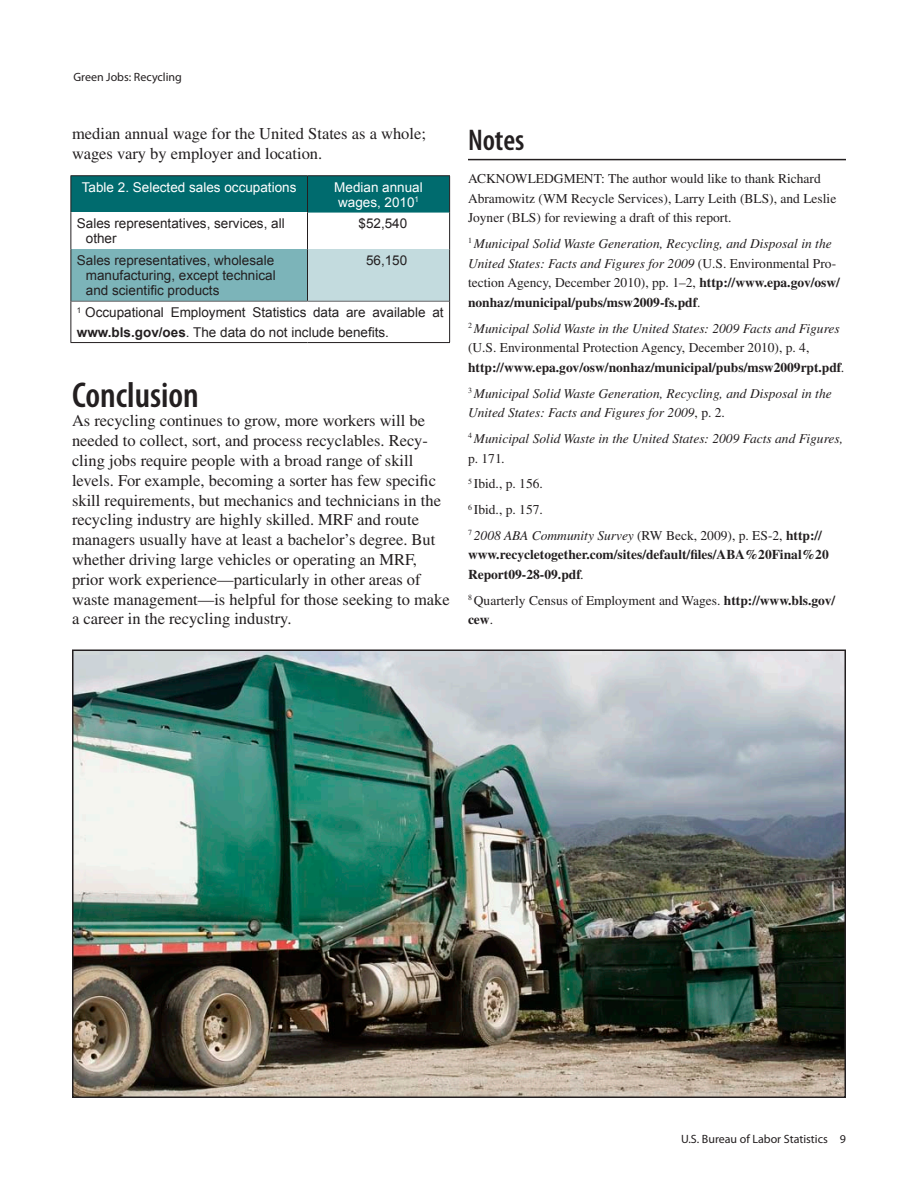
<style>
.page{position:relative;width:918px;height:1188px;background:#fff}
.page>*{position:absolute;margin:0;border:0;box-sizing:border-box;transform-origin:0 0}
.t1{font:600 condensed 36px "Myriad Pro";color:#231f20}
.Heading_--_Sub-Sub{font:600 condensed 30px "Myriad Pro";color:#231f20}
.Body_Copy_--_No_Inde{font:16.5px/19.8px "Times";color:#231f20}
.Endnote__text{font:italic 13.5px/19.6px "Times";color:#231f20}
.Endnote__text-2{font:700 13.5px/19.6px "Times";color:#231f20}
.Endnote__text-3{font:13.5px/19.6px "Times";color:#231f20}
.t2{font:13.5px/15px "Arial";color:#231f20}
.t3{font:13.5px/15px "Arial";color:#fff}
.t4{font:12px "Myriad Pro";color:#231f20}
.s1{font-weight:700}
.s2{font-style:normal}
.s3{font-weight:700;font-style:normal}
.s4{font-weight:400;font-style:italic}
.s5{font-weight:400}
</style>
<div class="page">
<img style="left:75px;top:653px;width:768px;height:442px">
<div style="left:72px;top:650px;width:774px;height:448px;border:2px solid #231f20"></div>
<div style="left:71px;top:176px;width:378px;height:37px;background:#006b6e"></div>
<div style="left:71px;top:249px;width:237px;height:52px;background:#7cb4b9"></div>
<div style="left:308px;top:249px;width:142px;height:52px;background:#c3dbde"></div>
<hr style="left:449px;top:213px;width:1px;height:36px;background:#231f20">
<hr style="left:449px;top:249px;width:1px;height:52px;background:#231f20">
<hr style="left:307px;top:176px;width:1px;height:37px;background:#231f20">
<hr style="left:70px;top:213px;width:1px;height:36px;background:#231f20">
<hr style="left:307px;top:213px;width:1px;height:36px;background:#231f20">
<hr style="left:70px;top:249px;width:1px;height:52px;background:#231f20">
<hr style="left:307px;top:249px;width:1px;height:52px;background:#231f20">
<hr style="left:70px;top:175px;width:238px;height:1px;background:#231f20">
<hr style="left:70px;top:176px;width:1px;height:37px;background:#231f20">
<hr style="left:308px;top:175px;width:142px;height:1px;background:#231f20">
<hr style="left:449px;top:176px;width:1px;height:37px;background:#231f20">
<hr style="left:71px;top:301px;width:237px;height:1px;background:#636366">
<hr style="left:308px;top:301px;width:141px;height:1px;background:#636366">
<hr style="left:70px;top:301px;width:1px;height:41px;background:#231f20">
<hr style="left:449px;top:301px;width:1px;height:41px;background:#231f20">
<hr style="left:70px;top:342px;width:238px;height:1px;background:#231f20">
<hr style="left:308px;top:342px;width:142px;height:1px;background:#231f20">
<hr style="left:468px;top:159px;width:378px;height:1px;background:#231f20">
<p class="t4" style="left:74px;top:70px;width:110px">Green Jobs: Recycling</p>
<p class="Body_Copy_--_No_Inde" style="left:72px;top:123px;width:356px">median annual wage for the United States as a whole; wages vary by employer and location.</p>
<p class="t3" style="left:82px;top:179px;width:216px">Table 2. Selected sales occupations</p>
<p class="t3" style="left:334px;top:179px;width:90px">Median annual wages, 2010<sup>1</sup></p>
<p class="t2" style="left:86px;top:216px;width:200px;text-indent:-9px">Sales representatives, services, all other</p>
<p class="t2" style="left:358px;top:216px;width:50px">$52,540</p>
<p class="t2" style="left:86px;top:253px;width:191px;text-align:justify;text-indent:-9px">Sales representatives, wholesale manufacturing, except technical and scientific products</p>
<p class="t2" style="left:366px;top:253px;width:43px">56,150</p>
<p class="t2" style="left:77px;top:303px;width:368px;line-height:19.5px"><sup>1</sup> Occupational Employment Statistics data are available at <span class="s1">www.bls.gov/oes</span>. The data do not include benefits.</p>
<p class="t1" style="left:72px;top:375px;width:128px">Conclusion</p>
<p class="Body_Copy_--_No_Inde" style="left:72px;top:411px;width:379px">As recycling continues to grow, more workers will be needed to collect, sort, and process recyclables. Recy&shy;cling jobs require people with a broad range of skill levels. For example, becoming a sorter has few specific skill requirements, but mechanics and technicians in the recycling industry are highly skilled. MRF and route managers usually have at least a bachelor’s degree. But whether driving large vehicles or operating an MRF, prior work experience—particularly in other areas of waste management—is helpful for those seeking to make a career in the recycling industry.</p>
<p class="Heading_--_Sub-Sub" style="left:468px;top:124px;width:58px">Notes</p>
<p class="Endnote__text-3" style="left:468px;top:168px;width:370px">ACKNOWLEDGMENT: The author would like to thank Richard<br>Abramowitz (WM Recycle Services), Larry Leith (BLS), and Leslie<br>Joyner (BLS) for reviewing a draft of this report.</p>
<p class="Endnote__text" style="left:468px;top:234px;width:374px"><sup>1</sup> Municipal Solid Waste Generation, Recycling, and Disposal in the United States: Facts and Figures for 2009 <span class="s2">(U.S. Environmental Pro&shy;tection Agency, December 2010), pp. 1–2,</span> <span class="s3">http://www.epa.gov/osw/ nonhaz/municipal/pubs/msw2009-fs.pdf</span><span class="s2">.</span></p>
<p class="Endnote__text-2" style="left:468px;top:318px;width:378px"><sup>2</sup> <span class="s4">Municipal Solid Waste in the United States: 2009 Facts and Figures </span><span class="s5">(U.S. Environmental Protection Agency, December 2010), p. 4, </span>http://www.epa.gov/osw/nonhaz/municipal/pubs/msw2009rpt.pdf<span class="s4">.</span></p>
<p class="Endnote__text" style="left:468px;top:383px;width:365px"><sup>3</sup> Municipal Solid Waste Generation, Recycling, and Disposal in the<br>United States: Facts and Figures for 2009<span class="s2">, p. 2.</span></p>
<p class="Endnote__text" style="left:468px;top:429px;width:377px"><sup>4</sup> Municipal Solid Waste in the United States: 2009 Facts and Figures, <span class="s2">p. 171</span>.</p>
<p class="Endnote__text-3" style="left:468px;top:474px;width:76px"><sup>5</sup> Ibid., p. 156.</p>
<p class="Endnote__text-3" style="left:468px;top:500px;width:76px"><sup>6</sup> Ibid., p. 157.</p>
<p class="Endnote__text-2" style="left:468px;top:525px;width:362px"><sup>7</sup> <span class="s4">2008 ABA Community Survey</span> <span class="s5">(RW Beck, 2009), p. ES-2,</span> http:// www.recycletogether.com/sites/default/files/ABA%20Final%20<br>Report09-28-09.pdf<span class="s4">.</span></p>
<p class="Endnote__text-3" style="left:468px;top:590px;width:369px"><sup>8</sup> Quarterly Census of Employment and Wages. <span class="s1">http://www.bls.gov/ cew</span>.</p>
<p class="t4" style="left:681px;top:1132px;width:166px">U.S. Bureau of Labor Statistics 9</p>
</div>
